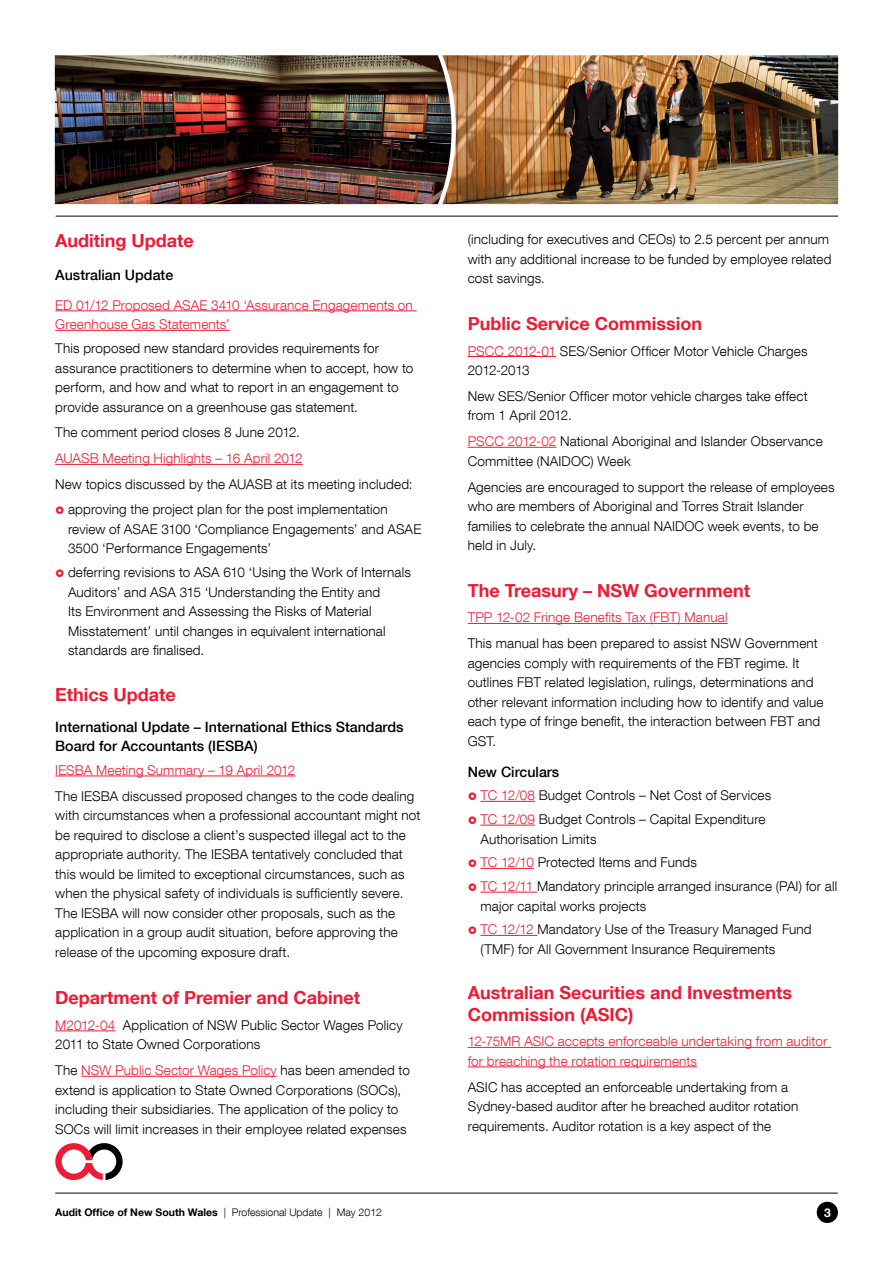
<style>
.page{position:relative;width:893px;height:1263px;background:#fff}
.page>*{position:absolute;margin:0;border:0;box-sizing:border-box;transform-origin:0 0}
.t1{font:700 18px/21.6px "Helvetica Neue LT Com";color:#ed1b35}
.t2{font:500 14.25px/18.8px "Helvetica Neue LT Com";color:#000}
.t3{font:300 13.5px/19.5px "Helvetica Neue LT Com";letter-spacing:.01em;color:#000}
.t4{font:300 13.5px/19.5px "Helvetica Neue LT Com";letter-spacing:.01em;color:#ed1b35}
.t5{font:700 12px "Helvetica Neue LT Com";color:#fff}
.t6{font:300 10.5px "Helvetica Neue LT Com";color:#000}
.s1{color:#ed1b35}
.s2{font-weight:700}
</style>
<div class="page">
<hr style="left:55px;top:1193px;width:783px;height:1px;background:#000">
<div style="left:817px;top:1202px;width:21px;height:21px;background:#000;border-radius:50%"></div>
<svg style="left:55px;top:1143px;width:68px;height:37px"></svg>
<img style="left:452px;top:55px;width:386px;height:149px">
<img style="left:55px;top:55px;width:397px;height:149px">
<hr style="left:56px;top:216px;width:782px;height:1px;background:#000">
<hr style="left:55px;top:310px;width:362px;height:1px;background:#ed1b35">
<hr style="left:55px;top:330px;width:175px;height:1px;background:#ed1b35">
<hr style="left:55px;top:464px;width:248px;height:1px;background:#ed1b35">
<hr style="left:55px;top:776px;width:240px;height:1px;background:#ed1b35">
<hr style="left:55px;top:1030px;width:60px;height:1px;background:#ed1b35">
<hr style="left:81px;top:1076px;width:196px;height:1px;background:#ed1b35">
<hr style="left:468px;top:356px;width:88px;height:1px;background:#ed1b35">
<hr style="left:468px;top:447px;width:88px;height:1px;background:#ed1b35">
<hr style="left:468px;top:623px;width:260px;height:1px;background:#ed1b35">
<hr style="left:480px;top:801px;width:55px;height:1px;background:#ed1b35">
<hr style="left:480px;top:825px;width:55px;height:1px;background:#ed1b35">
<hr style="left:480px;top:868px;width:54px;height:1px;background:#ed1b35">
<hr style="left:480px;top:892px;width:57px;height:1px;background:#ed1b35">
<hr style="left:480px;top:935px;width:57px;height:1px;background:#ed1b35">
<hr style="left:468px;top:1047px;width:363px;height:1px;background:#ed1b35">
<hr style="left:468px;top:1066px;width:229px;height:1px;background:#ed1b35">
<h1 class="t1" style="left:55px;top:230px;width:140px">Auditing Update</h1>
<p class="t2" style="left:55px;top:265px;width:119px">Australian Update</p>
<p class="t4" style="left:55px;top:295px;width:359px">ED 01/12 Proposed ASAE 3410 ‘Assurance Engagements on<br>Greenhouse Gas Statements’</p>
<p class="t3" style="left:55px;top:338px;width:360px">This proposed new standard provides requirements for assurance practitioners to determine when to accept, how to perform, and how and what to report in an engagement to provide assurance on a greenhouse gas statement.</p>
<p class="t3" style="left:55px;top:423px;width:246px">The comment period closes 8 June 2012.</p>
<p class="t4" style="left:55px;top:448px;width:249px">AUASB Meeting Highlights – 16 April 2012</p>
<p class="t3" style="left:68px;top:471px;width:346px;line-height:25.2px;text-indent:-13px">New topics discussed by the AUASB at its meeting included: approving the project plan for the post implementation</p>
<p class="t3" style="left:68px;top:519px;width:355px">review of ASAE 3100 ‘Compliance Engagements’ and ASAE<br>3500 ‘Performance Engagements’</p>
<p class="t3" style="left:68px;top:562px;width:344px">deferring revisions to ASA 610 ‘Using the Work of Internals Auditors’ and ASA 315 ‘Understanding the Entity and<br>Its Environment and Assessing the Risks of Material Misstatement’ until changes in equivalent international standards are finalised.</p>
<h1 class="t1" style="left:55px;top:683px;width:122px">Ethics Update</h1>
<p class="t2" style="left:55px;top:718px;width:350px">International Update – International Ethics Standards<br>Board for Accountants (IESBA)</p>
<p class="t4" style="left:55px;top:760px;width:242px">IESBA Meeting Summary – 19 April 2012</p>
<p class="t3" style="left:55px;top:786px;width:367px">The IESBA discussed proposed changes to the code dealing with circumstances when a professional accountant might not be required to disclose a client’s suspected illegal act to the appropriate authority. The IESBA tentatively concluded that this would be limited to exceptional circumstances, such as when the physical safety of individuals is sufficiently severe.<br>The IESBA will now consider other proposals, such as the application in a group audit situation, before approving the release of the upcoming exposure draft.</p>
<h1 class="t1" style="left:55px;top:986px;width:306px">Department of Premier and Cabinet</h1>
<p class="t3" style="left:55px;top:1015px;width:349px"><span class="s1">M2012-04</span> Application of NSW Public Sector Wages Policy<br>2011 to State Owned Corporations</p>
<p class="t3" style="left:55px;top:1060px;width:356px">The <span class="s1">NSW Public Sector Wages Policy</span> has been amended to extend is application to State Owned Corporations (SOCs), including their subsidiaries. The application of the policy to SOCs will limit increases in their employee related expenses</p>
<p class="t3" style="left:468px;top:229px;width:365px">(including for executives and CEOs) to 2.5 percent per annum with any additional increase to be funded by employee related cost savings.</p>
<h1 class="t1" style="left:468px;top:312px;width:236px">Public Service Commission</h1>
<p class="t3" style="left:468px;top:341px;width:341px"><span class="s1">PSCC 2012-01</span> SES/Senior Officer Motor Vehicle Charges<br>2012-2013</p>
<p class="t3" style="left:468px;top:386px;width:341px">New SES/Senior Officer motor vehicle charges take effect from 1 April 2012.</p>
<p class="t3" style="left:468px;top:431px;width:357px"><span class="s1">PSCC 2012-02</span> National Aboriginal and Islander Observance<br>Committee (NAIDOC) Week</p>
<p class="t3" style="left:468px;top:477px;width:368px">Agencies are encouraged to support the release of employees who are members of Aboriginal and Torres Strait Islander families to celebrate the annual NAIDOC week events, to be held in July.</p>
<h1 class="t1" style="left:468px;top:579px;width:284px">The Treasury – NSW Government</h1>
<p class="t4" style="left:468px;top:608px;width:261px">TPP 12-02 Fringe Benefits Tax (FBT) Manual</p>
<p class="t3" style="left:468px;top:633px;width:357px">This manual has been prepared to assist NSW Government agencies comply with requirements of the FBT regime. It outlines FBT related legislation, rulings, determinations and other relevant information including how to identify and value each type of fringe benefit, the interaction between FBT and GST.</p>
<p class="t2" style="left:468px;top:763px;width:93px">New Circulars</p>
<p class="t3" style="left:480px;top:783px;width:292px;line-height:23.7px"><span class="s1">TC 12/08</span> Budget Controls – Net Cost of Services<br><span class="s1">TC 12/09</span> Budget Controls – Capital Expenditure</p>
<p class="t3" style="left:480px;top:827px;width:358px;line-height:23.7px">Authorisation Limits<br><span class="s1">TC 12/10</span> Protected Items and Funds<br><span class="s1">TC 12/11</span> Mandatory principle arranged insurance (PAI) for all</p>
<p class="t3" style="left:480px;top:894px;width:333px;line-height:23.7px">major capital works projects<br><span class="s1">TC 12/12</span> Mandatory Use of the Treasury Managed Fund</p>
<p class="t3" style="left:480px;top:939px;width:296px">(TMF) for All Government Insurance Requirements</p>
<h1 class="t1" style="left:468px;top:981px;width:326px">Australian Securities and Investments<br>Commission (ASIC)</h1>
<p class="t4" style="left:468px;top:1031px;width:361px">12-75MR ASIC accepts enforceable undertaking from auditor for breaching the rotation requirements</p>
<p class="t3" style="left:468px;top:1077px;width:332px">ASIC has accepted an enforceable undertaking from a<br>Sydney-based auditor after he breached auditor rotation requirements. Auditor rotation is a key aspect of the</p>
<p class="t6" style="left:55px;top:1206px;width:328px"><span class="s2">Audit Office of New South Wales</span> | Professional Update | May 2012</p>
<p class="t5" style="left:824px;top:1205px;width:8px">3</p>
</div>
